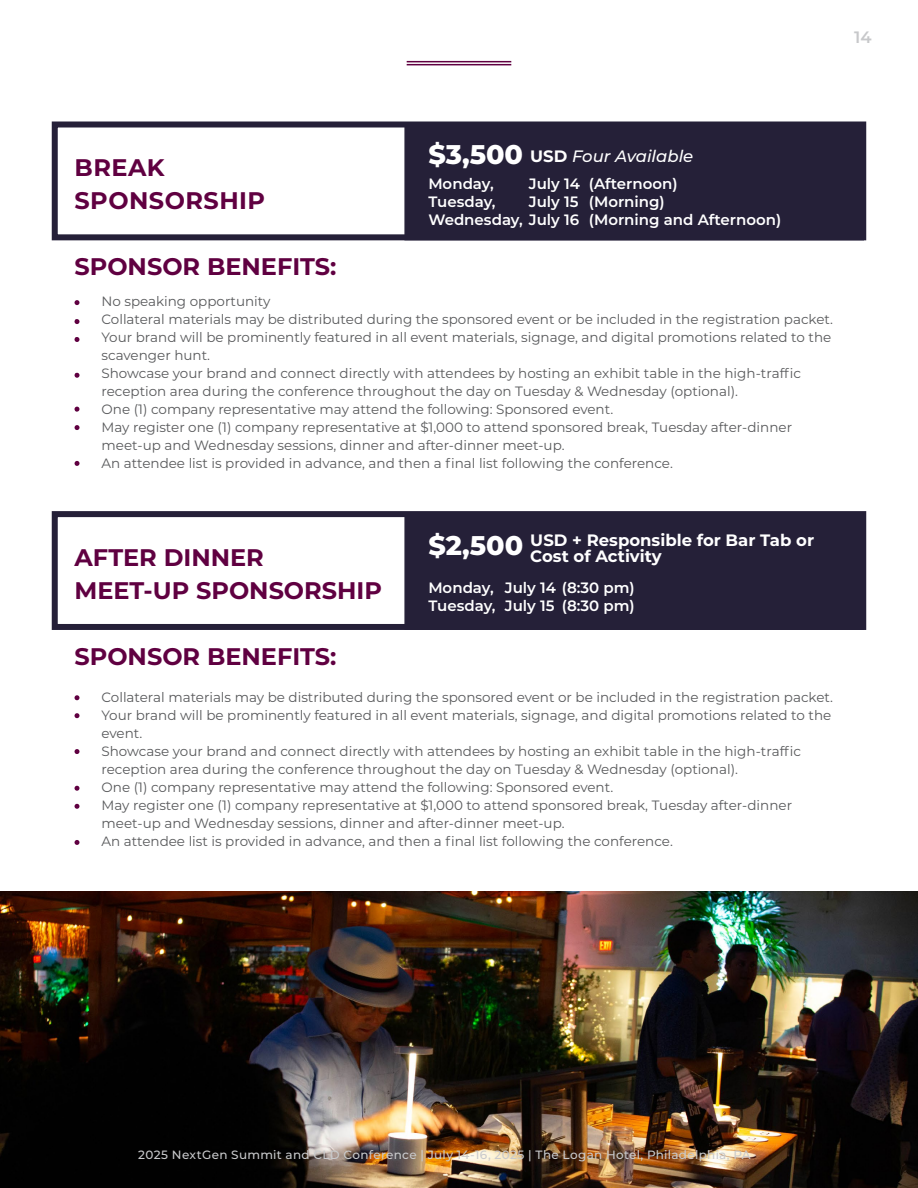
<style>
.page{position:relative;width:918px;height:1188px;background:#fff}
.page>*{position:absolute;margin:0;border:0;box-sizing:border-box;transform-origin:0 0}
.t1{font:800 27px "Montserrat";color:#fff}
.t2{font:700 24px/33px "Montserrat";color:#600041}
.t3{font:700 24px/33px "Montserrat";letter-spacing:.02em;color:#600041}
.t4{font:700 16.5px/16.5px "Montserrat";color:#fff}
.t5{font:italic 500 16.5px "Montserrat";color:#fff}
.t6{font:600 16.5px "Montserrat";color:#c7c8ca}
.t7{font:600 15px/18px "Montserrat";color:#fff}
.t8{font:13.5px/18px "Montserrat";color:#58595b}
.t9{font:500 12px "Montserrat";letter-spacing:.025em;color:#c9cacc}
.s1{font-weight:700;font-style:normal}
</style>
<div class="page">
<div style="left:404px;top:513px;width:460px;height:117px;background:#252038;border:2px solid #252038"></div>
<div style="left:52px;top:511px;width:814px;height:119px;border:6px solid #252038"></div>
<svg style="left:75px;top:695px;width:5px;height:5px"></svg>
<svg style="left:75px;top:713px;width:5px;height:5px"></svg>
<svg style="left:75px;top:786px;width:5px;height:5px"></svg>
<svg style="left:75px;top:749px;width:5px;height:5px"></svg>
<hr style="left:407px;top:61px;width:104px;height:1px;background:#600041">
<hr style="left:407px;top:64px;width:104px;height:1px;background:#600041">
<img style="left:0;top:891px;width:918px;height:297px">
<svg style="left:75px;top:804px;width:5px;height:5px"></svg>
<svg style="left:75px;top:840px;width:5px;height:5px"></svg>
<div style="left:404px;top:124px;width:460px;height:116px;background:#252038;border:2px solid #252038"></div>
<div style="left:52px;top:122px;width:814px;height:118px;border:6px solid #252038"></div>
<svg style="left:75px;top:300px;width:5px;height:5px"></svg>
<svg style="left:75px;top:319px;width:5px;height:5px"></svg>
<svg style="left:75px;top:337px;width:5px;height:5px"></svg>
<svg style="left:75px;top:373px;width:5px;height:5px"></svg>
<svg style="left:75px;top:407px;width:5px;height:5px"></svg>
<svg style="left:75px;top:425px;width:5px;height:5px"></svg>
<svg style="left:75px;top:461px;width:5px;height:5px"></svg>
<p class="t6" style="left:854px;top:25px;width:19px">14</p>
<h2 class="t3" style="left:75px;top:150px;width:192px">BREAK<br>SPONSORSHIP</h2>
<h2 class="t2" style="left:75px;top:249px;width:263px">SPONSOR BENEFITS:</h2>
<h1 class="t1" style="left:428px;top:134px;width:96px">$3,500</h1>
<p class="t5" style="left:530px;top:144px;width:165px"><span class="s1">USD</span> Four Available</p>
<p class="t7" style="left:428px;top:174px;width:67px">Monday,</p>
<p class="t7" style="left:529px;top:174px;width:150px">July 14 (Afternoon)</p>
<p class="t7" style="left:428px;top:192px;width:69px">Tuesday,</p>
<p class="t7" style="left:428px;top:192px;width:354px;text-indent:100px">July 15 (Morning)<br>Wednesday, July 16 (Morning and Afternoon)</p>
<p class="t8" style="left:75px;top:292px;width:198px">• No speaking opportunity</p>
<p class="t8" style="left:75px;top:310px;width:760px">• Collateral materials may be distributed during the sponsored event or be included in the registration packet.</p>
<p class="t8" style="left:102px;top:328px;width:731px;text-indent:-27px">• Your brand will be prominently featured in all event materials, signage, and digital promotions related to the scavenger hunt.</p>
<p class="t8" style="left:102px;top:364px;width:701px;text-indent:-27px">• Showcase your brand and connect directly with attendees by hosting an exhibit table in the high-traffic reception area during the conference throughout the day on Tuesday &amp; Wednesday (optional).</p>
<p class="t8" style="left:75px;top:400px;width:540px">• One (1) company representative may attend the following: Sponsored event.</p>
<p class="t8" style="left:102px;top:418px;width:692px;text-indent:-27px">• May register one (1) company representative at $1,000 to attend sponsored break, Tuesday after-dinner meet-up and Wednesday sessions, dinner and after-dinner meet-up.</p>
<p class="t8" style="left:75px;top:454px;width:600px">• An attendee list is provided in advance, and then a final list following the conference.</p>
<h2 class="t2" style="left:75px;top:539px;width:309px">AFTER DINNER<br>MEET-UP SPONSORSHIP</h2>
<h2 class="t2" style="left:75px;top:639px;width:263px">SPONSOR BENEFITS:</h2>
<p class="t4" style="left:530px;top:531px;width:285px">USD + Responsible for Bar Tab or<br>Cost of Activity</p>
<p class="t7" style="left:428px;top:578px;width:208px">Monday, July 14 (8:30 pm)<br>Tuesday, July 15 (8:30 pm)</p>
<h1 class="t1" style="left:428px;top:526px;width:96px">$2,500</h1>
<p class="t8" style="left:75px;top:688px;width:760px">• Collateral materials may be distributed during the sponsored event or be included in the registration packet.</p>
<p class="t8" style="left:102px;top:706px;width:731px;text-indent:-27px">• Your brand will be prominently featured in all event materials, signage, and digital promotions related to the event.</p>
<p class="t8" style="left:102px;top:742px;width:701px;text-indent:-27px">• Showcase your brand and connect directly with attendees by hosting an exhibit table in the high-traffic reception area during the conference throughout the day on Tuesday &amp; Wednesday (optional).</p>
<p class="t8" style="left:75px;top:778px;width:540px">• One (1) company representative may attend the following: Sponsored event.</p>
<p class="t8" style="left:102px;top:796px;width:692px;text-indent:-27px">• May register one (1) company representative at $1,000 to attend sponsored break, Tuesday after-dinner meet-up and Wednesday sessions, dinner and after-dinner meet-up.</p>
<p class="t8" style="left:75px;top:832px;width:600px">• An attendee list is provided in advance, and then a final list following the conference.</p>
<p class="t9" style="left:138px;top:1146px;width:614px">2025 NextGen Summit and CLD Conference | July 14-16, 2025 | The Logan Hotel, Philadelphia, PA</p>
</div>
